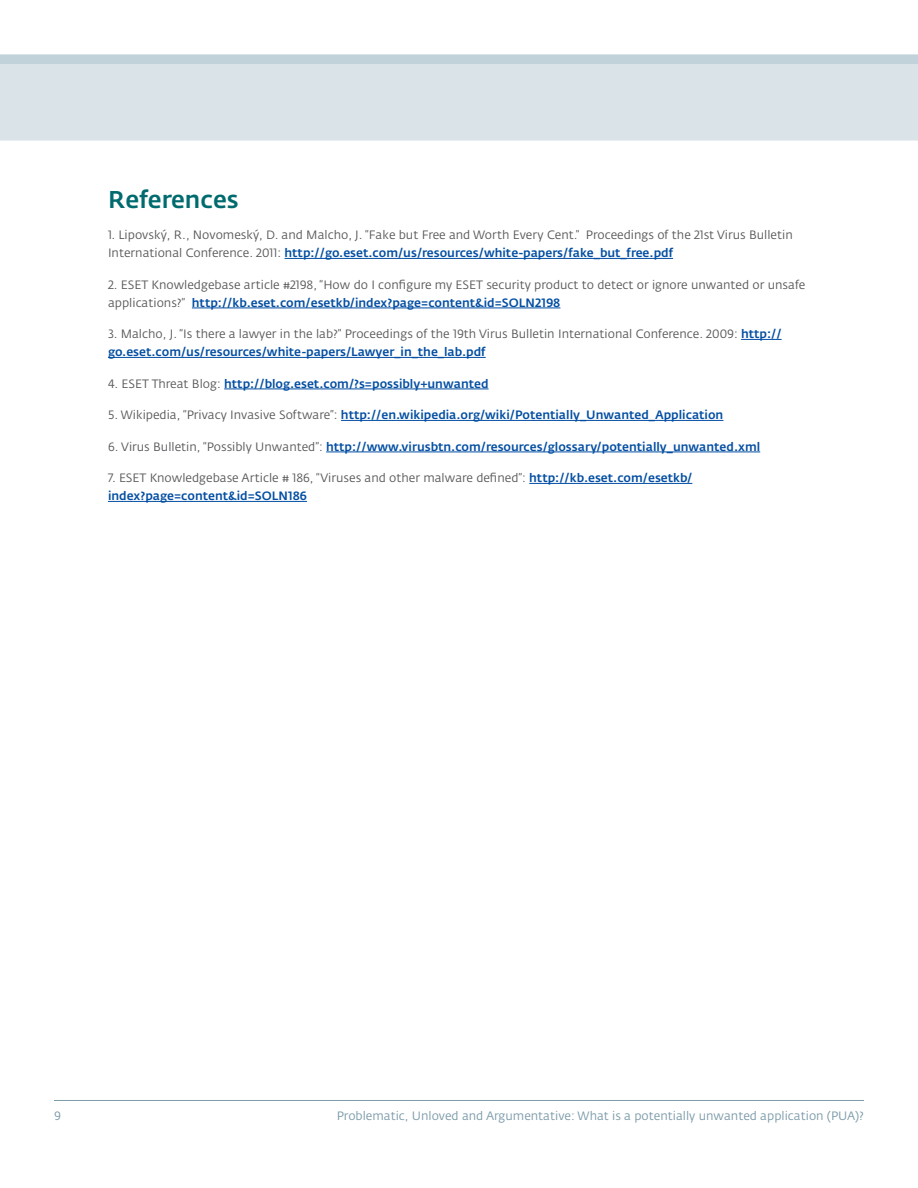
<style>
.page{position:relative;width:918px;height:1188px;background:#fff}
.page>*{position:absolute;margin:0;border:0;box-sizing:border-box;transform-origin:0 0}
.t1{font:500 24px "Fedra Sans Alt Pro";color:#006b6e}
.t2{font:12px/18px "Fedra Sans Alt Pro";color:#58595b}
.t3{font:500 12px "Fedra Sans Alt Pro";color:#034ea2}
.t4{font:12px "Fedra Sans Alt Pro";color:#7b9aa9}
.s1{font-weight:500;color:#034ea2}
.s2{font-weight:400;color:#58595b}
</style>
<div class="page">
<div style="left:0;top:54px;width:918px;height:87px;background:#dae3e8"></div>
<div style="left:0;top:55px;width:918px;height:8px;background:#c1d2db"></div>
<hr style="left:54px;top:1100px;width:810px;height:1px;background:#7b9aa9">
<hr style="left:285px;top:258px;width:388px;height:1px;background:#034ea2">
<hr style="left:192px;top:308px;width:368px;height:1px;background:#034ea2">
<hr style="left:741px;top:339px;width:41px;height:1px;background:#034ea2">
<hr style="left:108px;top:357px;width:378px;height:1px;background:#034ea2">
<hr style="left:224px;top:389px;width:265px;height:1px;background:#034ea2">
<hr style="left:341px;top:420px;width:382px;height:1px;background:#034ea2">
<hr style="left:326px;top:452px;width:434px;height:1px;background:#034ea2">
<hr style="left:529px;top:483px;width:163px;height:1px;background:#034ea2">
<hr style="left:108px;top:501px;width:199px;height:1px;background:#034ea2">
<h1 class="t1" style="left:108px;top:184px;width:132px">References</h1>
<p class="t2" style="left:108px;top:226px;width:686px">1. Lipovský, R., Novomeský, D. and Malcho, J. “Fake but Free and Worth Every Cent.” Proceedings of the 21st Virus Bulletin<br>International Conference. 2011: <span class="s1">http://go.eset.com/us/resources/white-papers/fake_but_free.pdf</span></p>
<p class="t2" style="left:108px;top:276px;width:699px">2. ESET Knowledgebase article #2198, “How do I configure my ESET security product to detect or ignore unwanted or unsafe applications?” <span class="s1">http://kb.eset.com/esetkb/index?page=content&amp;id=SOLN2198</span></p>
<p class="t2" style="left:108px;top:325px;width:675px">3. Malcho, J. “Is there a lawyer in the lab?” Proceedings of the 19th Virus Bulletin International Conference. 2009: <span class="s1">http:// go.eset.com/us/resources/white-papers/Lawyer_in_the_lab.pdf</span></p>
<p class="t3" style="left:108px;top:376px;width:382px"><span class="s2">4. ESET Threat Blog:</span> http://blog.eset.com/?s=possibly+unwanted</p>
<p class="t3" style="left:108px;top:408px;width:617px"><span class="s2">5. Wikipedia, “Privacy Invasive Software”:</span> http://en.wikipedia.org/wiki/Potentially_Unwanted_Application</p>
<p class="t3" style="left:108px;top:439px;width:654px"><span class="s2">6. Virus Bulletin, “Possibly Unwanted”:</span> http://www.virusbtn.com/resources/glossary/potentially_unwanted.xml</p>
<p class="t2" style="left:108px;top:469px;width:586px">7. ESET Knowledgebase Article # 186, “Viruses and other malware defined”: <span class="s1">http://kb.eset.com/esetkb/ index?page=content&amp;id=SOLN186</span></p>
<p class="t4" style="left:54px;top:1108px;width:8px">9</p>
<p class="t4" style="left:337px;top:1108px;width:529px">Problematic, Unloved and Argumentative: What is a potentially unwanted application (PUA)?</p>
</div>
